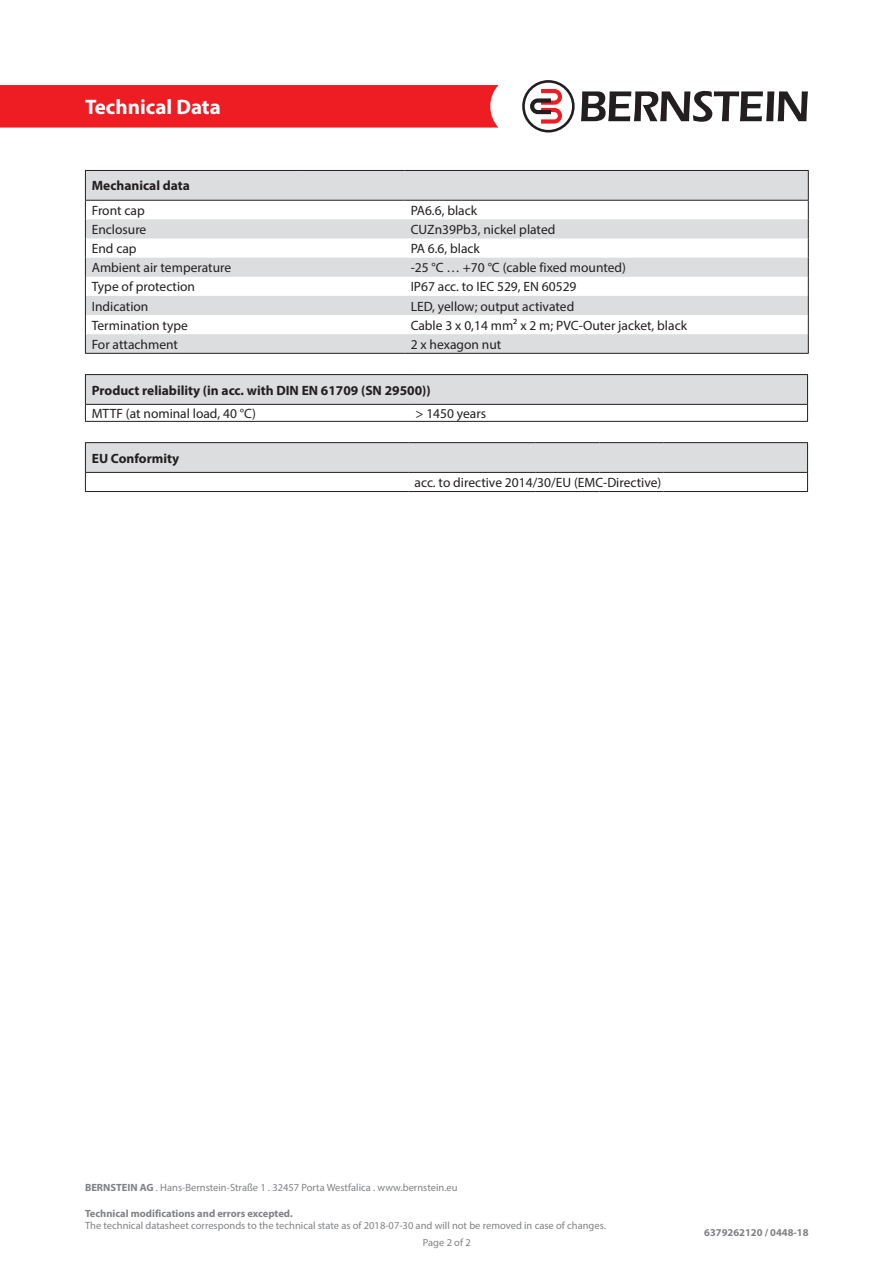
<style>
.page{position:relative;width:893px;height:1263px;background:#fff}
.page>*{position:absolute;margin:0;border:0;box-sizing:border-box;transform-origin:0 0}
.t1{font:700 21px "Myriad Pro";color:#fff}
.t2{font:13.5px "Myriad Pro";color:#231f20}
.t3{font:700 13.5px "Myriad Pro";color:#231f20}
.t4{font:10.5px/16.8px "Myriad Pro";color:#808285}
.t5{font:700 10.5px "Myriad Pro";color:#808285}
.s1{font-weight:700}
</style>
<div class="page">
<div style="left:0;top:85px;width:498px;height:43px;background:#ee1d23"></div>
<svg style="left:581px;top:91px;width:227px;height:31px"></svg>
<svg style="left:522px;top:80px;width:53px;height:53px"></svg>
<hr style="left:85px;top:353px;width:213px;height:1px;background:#231f20">
<hr style="left:298px;top:353px;width:106px;height:1px;background:#231f20">
<hr style="left:404px;top:353px;width:405px;height:1px;background:#231f20">
<svg style="left:85px;top:170px;width:724px;height:183px"></svg>
<hr style="left:85px;top:374px;width:324px;height:1px;background:#231f20">
<hr style="left:409px;top:374px;width:399px;height:1px;background:#231f20">
<svg style="left:85px;top:375px;width:723px;height:46px"></svg>
<hr style="left:85px;top:421px;width:324px;height:1px;background:#231f20">
<hr style="left:409px;top:421px;width:399px;height:1px;background:#231f20">
<hr style="left:85px;top:404px;width:324px;height:1px;background:#231f20">
<hr style="left:409px;top:404px;width:399px;height:1px;background:#231f20">
<svg style="left:85px;top:443px;width:723px;height:48px"></svg>
<hr style="left:85px;top:442px;width:323px;height:1px;background:#231f20">
<hr style="left:408px;top:442px;width:64px;height:1px;background:#231f20">
<hr style="left:472px;top:442px;width:64px;height:1px;background:#231f20">
<hr style="left:536px;top:442px;width:64px;height:1px;background:#231f20">
<hr style="left:600px;top:442px;width:63px;height:1px;background:#231f20">
<hr style="left:663px;top:442px;width:145px;height:1px;background:#231f20">
<hr style="left:85px;top:472px;width:323px;height:1px;background:#231f20">
<hr style="left:408px;top:472px;width:64px;height:1px;background:#231f20">
<hr style="left:472px;top:472px;width:64px;height:1px;background:#231f20">
<hr style="left:536px;top:472px;width:64px;height:1px;background:#231f20">
<hr style="left:600px;top:472px;width:63px;height:1px;background:#231f20">
<hr style="left:663px;top:472px;width:145px;height:1px;background:#231f20">
<hr style="left:85px;top:491px;width:323px;height:1px;background:#231f20">
<hr style="left:408px;top:491px;width:64px;height:1px;background:#231f20">
<hr style="left:472px;top:491px;width:64px;height:1px;background:#231f20">
<hr style="left:536px;top:491px;width:64px;height:1px;background:#231f20">
<hr style="left:600px;top:491px;width:63px;height:1px;background:#231f20">
<hr style="left:663px;top:491px;width:145px;height:1px;background:#231f20">
<h1 class="t1" style="left:85px;top:93px;width:137px">Technical Data</h1>
<p class="t3" style="left:92px;top:177px;width:100px">Mechanical data</p>
<p class="t2" style="left:92px;top:202px;width:54px">Front cap</p>
<p class="t2" style="left:411px;top:202px;width:68px">PA6.6, black</p>
<p class="t2" style="left:92px;top:221px;width:56px">Enclosure</p>
<p class="t2" style="left:411px;top:221px;width:146px">CUZn39Pb3, nickel plated</p>
<p class="t2" style="left:92px;top:240px;width:46px">End cap</p>
<p class="t2" style="left:411px;top:240px;width:71px">PA 6.6, black</p>
<p class="t2" style="left:92px;top:259px;width:141px">Ambient air temperature</p>
<p class="t2" style="left:411px;top:259px;width:217px">-25 °C … +70 °C (cable fixed mounted)</p>
<p class="t2" style="left:92px;top:279px;width:105px">Type of protection</p>
<p class="t2" style="left:411px;top:279px;width:167px">IP67 acc. to IEC 529, EN 60529</p>
<p class="t2" style="left:92px;top:298px;width:58px">Indication</p>
<p class="t2" style="left:411px;top:298px;width:165px">LED, yellow; output activated</p>
<p class="t2" style="left:92px;top:317px;width:98px">Termination type</p>
<p class="t2" style="left:411px;top:317px;width:278px">Cable 3 x 0,14 mm² x 2 m; PVC-Outer jacket, black</p>
<p class="t2" style="left:92px;top:336px;width:88px">For attachment</p>
<p class="t2" style="left:411px;top:336px;width:92px">2 x hexagon nut</p>
<p class="t3" style="left:92px;top:381px;width:340px">Product reliability (in acc. with DIN EN 61709 (SN 29500))</p>
<p class="t2" style="left:92px;top:405px;width:166px">MTTF (at nominal load, 40 °C)</p>
<p class="t2" style="left:415px;top:405px;width:72px">&gt; 1450 years</p>
<p class="t3" style="left:92px;top:449px;width:89px">EU Conformity</p>
<p class="t2" style="left:415px;top:474px;width:248px">acc. to directive 2014/30/EU (EMC-Directive)</p>
<p class="t4" style="left:85px;top:1179px;width:374px"><span class="s1">BERNSTEIN AG</span> . Hans-Bernstein-Straße 1 . 32457 Porta Westfalica . www.bernstein.eu</p>
<p class="t5" style="left:85px;top:1206px;width:209px">Technical modifications and errors excepted.</p>
<p class="t4" style="left:423px;top:1217px;width:184px;text-indent:-338px">The technical datasheet corresponds to the technical state as of 2018-07-30 and will not be removed in case of changes.<br>Page 2 of 2</p>
<p class="t5" style="left:704px;top:1226px;width:106px">6379262120 / 0448-18</p>
</div>
